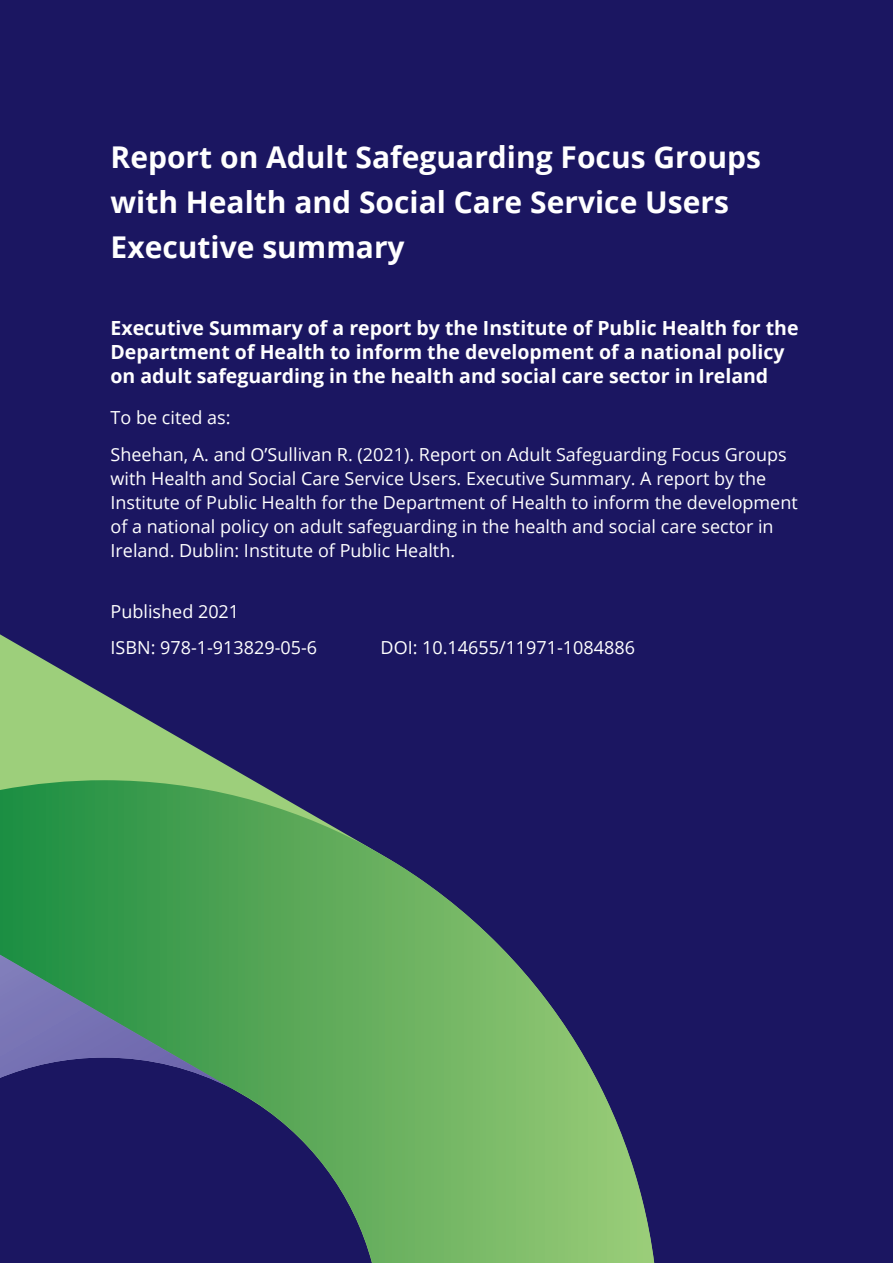
<style>
.page{position:relative;width:893px;height:1263px;background:#1b1661}
.page>*{position:absolute;margin:0;border:0;box-sizing:border-box;transform-origin:0 0}
.Report_Title_Front_P{font:700 30px/45px "Open Sans";color:#fff}
.Report_Cover_sub{font:700 19.5px/24px "Open Sans";color:#fff}
.Cited_as{font:18px/24px "Open Sans";color:#fff}
</style>
<div class="page">
<svg style="left:0;top:634px;width:655px;height:629px"></svg>
<svg style="left:0;top:780px;width:654px;height:483px"></svg>
<svg style="left:0;top:955px;width:232px;height:133px"></svg>
<p class="Report_Title_Front_P" style="left:111px;top:133px;width:652px">Report on Adult Safeguarding Focus Groups with Health and Social Care Service Users</p>
<p class="Report_Title_Front_P" style="left:111px;top:223px;width:296px">Executive summary</p>
<p class="Report_Cover_sub" style="left:111px;top:315px;width:690px">Executive Summary of a report by the Institute of Public Health for the<br>Department of Health to inform the development of a national policy on adult safeguarding in the health and social care sector in Ireland</p>
<p class="Cited_as" style="left:111px;top:405px;width:121px">To be cited as:</p>
<p class="Cited_as" style="left:111px;top:442px;width:689px">Sheehan, A. and O’Sullivan R. (2021). Report on Adult Safeguarding Focus Groups with Health and Social Care Service Users. Executive Summary. A report by the Institute of Public Health for the Department of Health to inform the development of a national policy on adult safeguarding in the health and social care sector in Ireland. Dublin: Institute of Public Health.</p>
<p class="Cited_as" style="left:111px;top:599px;width:130px">Published 2021</p>
<p class="Cited_as" style="left:111px;top:635px;width:208px">ISBN: 978-1-913829-05-6</p>
<p class="Cited_as" style="left:381px;top:635px;width:256px">DOI: 10.14655/11971-1084886</p>
</div>
